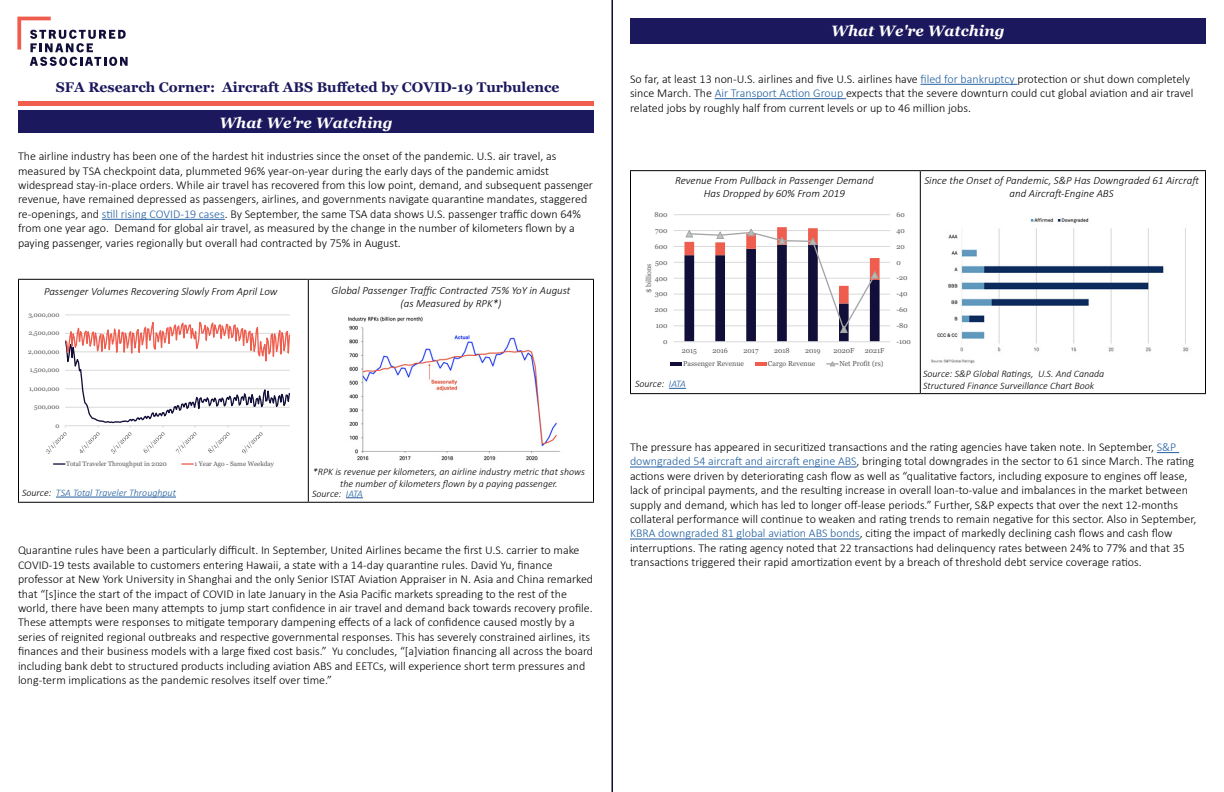
<style>
.page{position:relative;width:1224px;height:792px;background:#fff}
.page>*{position:absolute;margin:0;border:0;box-sizing:border-box;transform-origin:0 0}
.t1{font:italic 700 15px "Georgia";color:#fff}
.t2{font:700 14px "Georgia";color:#1c185d}
.t3{font:300 12px/14.4px "Calibri";color:#000}
.t4{font:italic 300 11px/13.2px "Calibri";color:#000;text-align:center}
.t5{font:italic 300 10px/12px "Calibri";color:#000;text-align:center}
.t6{font:italic 300 10px "Calibri";color:#215e9e}
.t7{font:7.1px "Georgia";color:#595959}
.t8{font:6.5px "Georgia";letter-spacing:-.005em;color:#595959}
.s1{color:#215e9e}
.s2{color:#000}
</style>
<div class="page">
<svg style="left:17px;top:17px;width:111px;height:49px"></svg>
<div style="left:18px;top:110px;width:576px;height:23px;background:#1c185d"></div>
<hr style="left:18px;top:279px;width:290px;height:1px;background:#000">
<hr style="left:18px;top:280px;width:1px;height:222px;background:#000">
<hr style="left:308px;top:279px;width:286px;height:1px;background:#000">
<hr style="left:308px;top:280px;width:1px;height:222px;background:#000">
<hr style="left:593px;top:280px;width:1px;height:222px;background:#000">
<hr style="left:18px;top:502px;width:290px;height:1px;background:#000">
<hr style="left:308px;top:502px;width:286px;height:1px;background:#000">
<hr style="left:56px;top:497px;width:120px;height:1px;background:#215e9e">
<svg style="left:346px;top:498px;width:17px;height:1px"></svg>
<div style="left:630px;top:18px;width:576px;height:26px;background:#1c185d"></div>
<hr style="left:921px;top:84px;width:96px;height:1px;background:#215e9e">
<hr style="left:715px;top:98px;width:131px;height:1px;background:#215e9e">
<hr style="left:612px;top:0;width:1px;height:792px;background:#0f0e30">
<div style="left:18px;top:101px;width:576px;height:5px;background:#f15d4e"></div>
<hr style="left:102px;top:219px;width:123px;height:1px;background:#215e9e">
<hr style="left:630px;top:170px;width:290px;height:1px;background:#000">
<hr style="left:630px;top:171px;width:1px;height:222px;background:#000">
<hr style="left:920px;top:170px;width:286px;height:1px;background:#000">
<hr style="left:920px;top:171px;width:1px;height:222px;background:#000">
<hr style="left:1205px;top:171px;width:1px;height:222px;background:#000">
<hr style="left:630px;top:393px;width:290px;height:1px;background:#000">
<hr style="left:920px;top:393px;width:286px;height:1px;background:#000">
<svg style="left:669px;top:388px;width:17px;height:1px"></svg>
<svg style="left:1157px;top:452px;width:22px;height:1px"></svg>
<hr style="left:630px;top:467px;width:227px;height:1px;background:#215e9e">
<hr style="left:630px;top:539px;width:230px;height:1px;background:#215e9e">
<svg style="left:46px;top:315px;width:244px;height:139px"></svg>
<svg style="left:54px;top:463px;width:11px;height:2px"></svg>
<svg style="left:182px;top:463px;width:11px;height:2px"></svg>
<img style="left:348px;top:316px;width:212px;height:145px">
<hr style="left:674px;top:326px;width:216px;height:1px;background:#d9d9d9">
<hr style="left:674px;top:310px;width:216px;height:1px;background:#d9d9d9">
<hr style="left:674px;top:294px;width:216px;height:1px;background:#d9d9d9">
<hr style="left:674px;top:278px;width:216px;height:1px;background:#d9d9d9">
<hr style="left:674px;top:262px;width:216px;height:1px;background:#d9d9d9">
<hr style="left:674px;top:246px;width:216px;height:1px;background:#d9d9d9">
<hr style="left:674px;top:230px;width:216px;height:1px;background:#d9d9d9">
<hr style="left:674px;top:214px;width:216px;height:1px;background:#d9d9d9">
<hr style="left:674px;top:342px;width:216px;height:1px;background:#d9d9d9">
<svg style="left:684px;top:227px;width:196px;height:115px"></svg>
<hr style="left:671px;top:362px;width:11px;height:4px;background:#110f39">
<hr style="left:755px;top:362px;width:12px;height:4px;background:#ef5d4e">
<svg style="left:827px;top:361px;width:11px;height:5px"></svg>
<img style="left:931px;top:218px;width:258px;height:146px">
<p class="t2" style="left:56px;top:78px;width:505px">SFA Research Corner: Aircraft ABS Buffeted by COVID-19 Turbulence</p>
<p class="t1" style="left:219px;top:113px;width:175px">What We're Watching</p>
<p class="t3" style="left:18px;top:149px;width:577px">The airline industry has been one of the hardest hit industries since the onset of the pandemic. U.S. air travel, as measured by TSA checkpoint data, plummeted 96% year-on-year during the early days of the pandemic amidst widespread stay-in-place orders. While air travel has recovered from this low point, demand, and subsequent passenger revenue, have remained depressed as passengers, airlines, and governments navigate quarantine mandates, staggered re-openings, and <span class="s1">still rising COVID-19 cases</span>. By September, the same TSA data shows U.S. passenger traffic down 64% from one year ago. Demand for global air travel, as measured by the change in the number of kilometers flown by a paying passenger, varies regionally but overall had contracted by 75% in August.</p>
<p class="t4" style="left:44px;top:285px;width:235px">Passenger Volumes Recovering Slowly From April Low</p>
<p class="t4" style="left:331px;top:284px;width:241px">Global Passenger Traffic Contracted 75% YoY in August (as Measured by RPK*)</p>
<p class="t8" style="left:28px;top:311px;width:33px">3,000,000</p>
<p class="t8" style="left:29px;top:329px;width:32px">2,500,000</p>
<p class="t8" style="left:28px;top:348px;width:33px">2,000,000</p>
<p class="t8" style="left:30px;top:366px;width:31px">1,500,000</p>
<p class="t8" style="left:29px;top:385px;width:32px">1,000,000</p>
<p class="t8" style="left:34px;top:403px;width:27px">500,000</p>
<p class="t8" style="left:55px;top:422px;width:6px">0</p>
<p class="t8" style="left:66px;top:460px;width:102px">Total Traveler Throughput in 2020</p>
<p class="t8" style="left:195px;top:460px;width:81px">1 Year Ago - Same Weekday</p>
<p class="t5" style="left:313px;top:466px;width:274px">*RPK is revenue per kilometers, an airline industry metric that shows the number of kilometers flown by a paying passenger.</p>
<p class="t6" style="left:22px;top:486px;width:156px"><span class="s2">Source:</span> TSA Total Traveler Throughput</p>
<p class="t5" style="left:312px;top:487px;width:52px">Source: <span class="s1">IATA</span></p>
<p class="t3" style="left:18px;top:543px;width:577px">Quarantine rules have been a particularly difficult. In September, United Airlines became the first U.S. carrier to make COVID-19 tests available to customers entering Hawaii, a state with a 14-day quarantine rules. David Yu, finance professor at New York University in Shanghai and the only Senior ISTAT Aviation Appraiser in N. Asia and China remarked that “[s]ince the start of the impact of COVID in late January in the Asia Pacific markets spreading to the rest of the world, there have been many attempts to jump start confidence in air travel and demand back towards recovery profile.<br>These attempts were responses to mitigate temporary dampening effects of a lack of confidence caused mostly by a series of reignited regional outbreaks and respective governmental responses. This has severely constrained airlines, its finances and their business models with a large fixed cost basis.” Yu concludes, “[a]viation financing all across the board including bank debt to structured products including aviation ABS and EETCs, will experience short term pressures and long-term implications as the pandemic resolves itself over time.”</p>
<p class="t1" style="left:831px;top:21px;width:175px">What We're Watching</p>
<p class="t3" style="left:630px;top:71px;width:565px">So far, at least 13 non-U.S. airlines and five U.S. airlines have <span class="s1">filed for bankruptcy</span> protection or shut down completely since March. The <span class="s1">Air Transport Action Group</span> expects that the severe downturn could cut global aviation and air travel related jobs by roughly half from current levels or up to 46 million jobs.</p>
<p class="t4" style="left:675px;top:174px;width:200px">Revenue From Pullback in Passenger Demand<br>Has Dropped by 60% From 2019</p>
<p class="t4" style="left:924px;top:174px;width:277px">Since the Onset of Pandemic, S&amp;P Has Downgraded 61 Aircraft and Aircraft-Engine ABS</p>
<p class="t7" style="left:655px;top:210px;width:15px">800</p>
<p class="t7" style="left:896px;top:210px;width:10px">60</p>
<p class="t7" style="left:655px;top:226px;width:14px">700</p>
<p class="t7" style="left:896px;top:226px;width:10px">40</p>
<p class="t7" style="left:655px;top:242px;width:14px">600</p>
<p class="t7" style="left:896px;top:242px;width:10px">20</p>
<p class="t7" style="left:655px;top:258px;width:14px">500</p>
<p class="t7" style="left:645px;top:293px;width:31px;rotate:-90deg">$ billions</p>
<p class="t7" style="left:655px;top:274px;width:14px">400</p>
<p class="t7" style="left:655px;top:290px;width:14px">300</p>
<p class="t7" style="left:896px;top:258px;width:6px">0</p>
<p class="t7" style="left:896px;top:274px;width:13px">-20</p>
<p class="t7" style="left:896px;top:290px;width:13px">-40</p>
<p class="t7" style="left:655px;top:306px;width:14px">200</p>
<p class="t7" style="left:896px;top:306px;width:13px">-60</p>
<p class="t7" style="left:656px;top:321px;width:13px">100</p>
<p class="t7" style="left:896px;top:321px;width:13px">-80</p>
<p class="t7" style="left:663px;top:337px;width:6px">0</p>
<p class="t7" style="left:896px;top:337px;width:16px">-100</p>
<p class="t7" style="left:682px;top:346px;width:17px">2015</p>
<p class="t7" style="left:712px;top:346px;width:17px">2016</p>
<p class="t7" style="left:744px;top:346px;width:16px">2017</p>
<p class="t7" style="left:774px;top:346px;width:17px">2018</p>
<p class="t7" style="left:805px;top:346px;width:17px">2019</p>
<p class="t7" style="left:833px;top:346px;width:23px">2020F</p>
<p class="t7" style="left:865px;top:346px;width:21px">2021F</p>
<p class="t7" style="left:683px;top:359px;width:62px">Passenger Revenue</p>
<p class="t7" style="left:768px;top:359px;width:49px">Cargo Revenue</p>
<p class="t7" style="left:839px;top:359px;width:46px">Net Profit (rs)</p>
<p class="t5" style="left:635px;top:378px;width:52px">Source: <span class="s1">IATA</span></p>
<p class="t5" style="left:923px;top:367px;width:183px;text-align:left">Source: S&amp;P Global Ratings, U.S. And Canada<br>Structured Finance Surveillance Chart Book</p>
<p class="t3" style="left:630px;top:440px;width:568px">The pressure has appeared in securitized transactions and the rating agencies have taken note. In September, <span class="s1">S&amp;P downgraded 54 aircraft and aircraft engine ABS</span>, bringing total downgrades in the sector to 61 since March. The rating actions were driven by deteriorating cash flow as well as “qualitative factors, including exposure to engines off lease, lack of principal payments, and the resulting increase in overall loan-to-value and imbalances in the market between supply and demand, which has led to longer off-lease periods.” Further, S&amp;P expects that over the next 12-months collateral performance will continue to weaken and rating trends to remain negative for this sector. Also in September, <span class="s1">KBRA downgraded 81 global aviation ABS bonds</span>, citing the impact of markedly declining cash flows and cash flow interruptions. The rating agency noted that 22 transactions had delinquency rates between 24% to 77% and that 35 transactions triggered their rapid amortization event by a breach of threshold debt service coverage ratios.</p>
</div>
